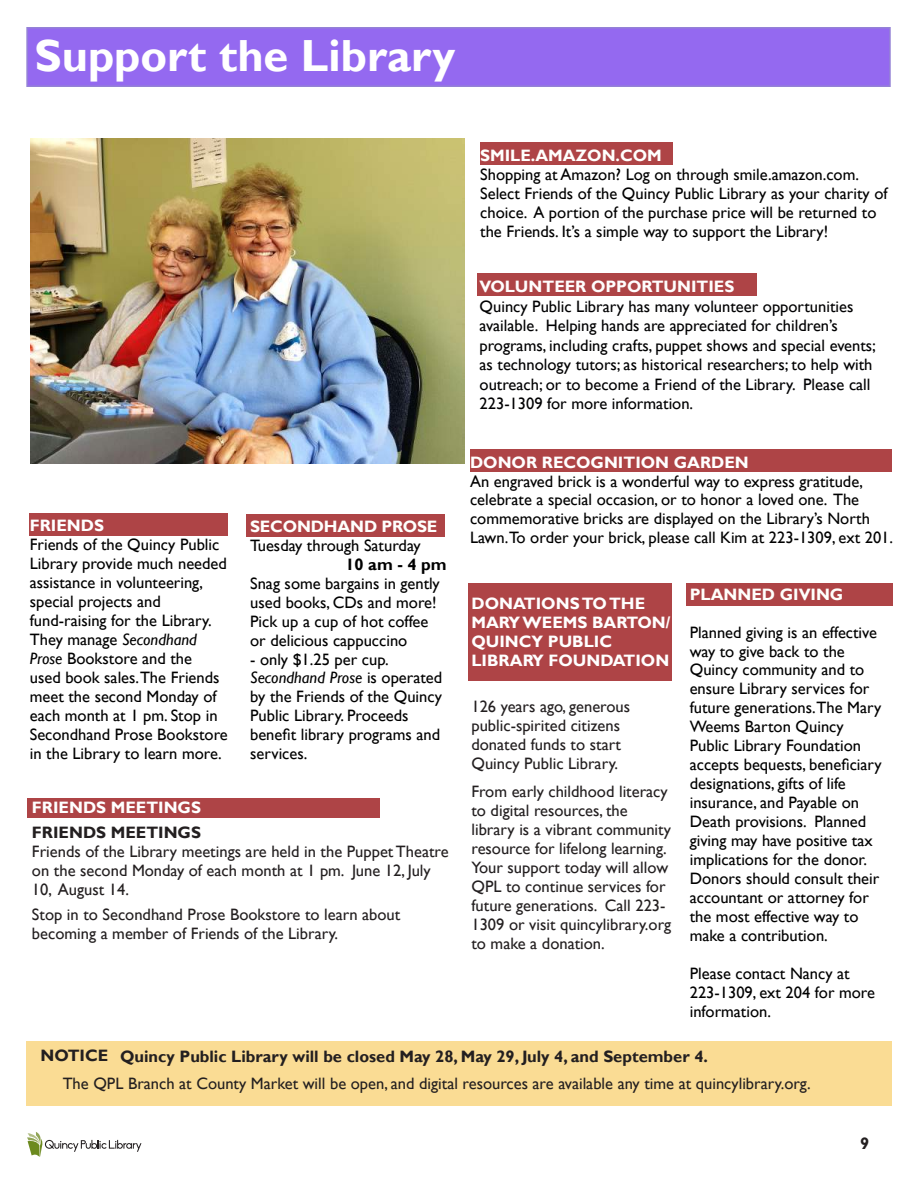
<style>
.page{position:relative;width:918px;height:1188px;background:#fff}
.page>*{position:absolute;margin:0;border:0;box-sizing:border-box;transform-origin:0 0}
.t1{font:700 45px "Gill Sans";color:#fff}
.t2{font:16.5px/19px "Gill Sans";color:#000}
.t3{font:16.5px/18.9px "Gill Sans";color:#231f20}
.t4{font:16.5px/19.5px "Gill Sans";color:#000002}
.t5{font:700 16.5px/19px "Gill Sans";color:#fff}
.t6{font:700 16.5px "Gill Sans";color:#231f20}
.t7{font:700 16.5px "Gill Sans";letter-spacing:-.01em;color:#fffffd}
.t8{font:700 16.5px "Gill Sans";color:#fffdfd}
.t9{font:700 16.5px "Gill Sans";color:#fffffc}
.t10{font:700 16.5px "Gill Sans";color:#000}
.s1{font-style:italic}
</style>
<div class="page">
<svg style="left:27px;top:1132px;width:114px;height:25px"></svg>
<div style="left:470px;top:449px;width:422px;height:23px;background:#ae4446"></div>
<div style="left:480px;top:143px;width:192px;height:22px;background:#ae4446"></div>
<div style="left:246px;top:514px;width:198px;height:23px;background:#ae4446"></div>
<div style="left:29px;top:513px;width:198px;height:23px;background:#ae4446"></div>
<div style="left:26px;top:27px;width:865px;height:60px;background:#9469f0;border:2px solid #9482d6"></div>
<div style="left:686px;top:583px;width:206px;height:23px;background:#ae4446"></div>
<div style="left:469px;top:583px;width:203px;height:98px;background:#ae4446"></div>
<div style="left:478px;top:274px;width:279px;height:22px;background:#ae4446"></div>
<div style="left:27px;top:799px;width:352px;height:19px;background:#ae4446"></div>
<img style="left:30px;top:139px;width:435px;height:325px">
<div style="left:26px;top:1041px;width:866px;height:64px;background:#fadc94"></div>
<h1 class="t1" style="left:35px;top:29px;width:422px">Support the Library</h1>
<p class="t5" style="left:30px;top:516px;width:76px">FRIENDS</p>
<p class="t2" style="left:30px;top:535px;width:199px">Friends of the Quincy Public<br>Library provide much needed assistance in volunteering, special projects and fund-raising for the Library.<br>They manage <span class="s1">Secondhand<br>Prose</span> Bookstore and the<br>used book sales.The Friends meet the second Monday of each month at 1 pm. Stop in<br>Secondhand Prose Bookstore in the Library to learn more.</p>
<p class="t7" style="left:250px;top:516px;width:189px">SECONDHAND PROSE</p>
<p class="t2" style="left:250px;top:536px;width:172px">Tuesday through Saturday</p>
<p class="t10" style="left:345px;top:554px;width:103px">10 am - 4 pm</p>
<p class="t2" style="left:250px;top:574px;width:191px">Snag some bargains in gently used books, CDs and more!<br>Pick up a cup of hot coffee or delicious cappuccino</p>
<p class="t2" style="left:250px;top:650px;width:194px">- only $1.25 per cup.<br><span class="s1">Secondhand Prose</span> is operated by the Friends of the Quincy<br>Public Library. Proceeds benefit library programs and services.</p>
<p class="t5" style="left:32px;top:798px;width:171px">FRIENDS MEETINGS</p>
<p class="t6" style="left:32px;top:823px;width:171px">FRIENDS MEETINGS</p>
<p class="t3" style="left:32px;top:842px;width:418px">Friends of the Library meetings are held in the Puppet Theatre on the second Monday of each month at 1 pm. June 12, July<br>10, August 14.</p>
<p class="t3" style="left:32px;top:905px;width:370px">Stop in to Secondhand Prose Bookstore to learn about becoming a member of Friends of the Library.</p>
<p class="t7" style="left:480px;top:146px;width:183px">SMILE.AMAZON.COM</p>
<p class="t2" style="left:480px;top:165px;width:409px">Shopping at Amazon? Log on through smile.amazon.com.<br>Select Friends of the Quincy Public Library as your charity of choice. A portion of the purchase price will be returned to the Friends. It’s a simple way to support the Library!</p>
<p class="t8" style="left:480px;top:277px;width:256px">VOLUNTEER OPPORTUNITIES</p>
<p class="t4" style="left:480px;top:297px;width:398px">Quincy Public Library has many volunteer opportunities available. Helping hands are appreciated for children’s programs, including crafts, puppet shows and special events; as technology tutors; as historical researchers; to help with outreach; or to become a Friend of the Library. Please call 223-1309 for more information.</p>
<p class="t5" style="left:470px;top:453px;width:280px">DONOR RECOGNITION GARDEN</p>
<p class="t2" style="left:470px;top:472px;width:425px">An engraved brick is a wonderful way to express gratitude, celebrate a special occasion, or to honor a loved one. The commemorative bricks are displayed on the Library’s North Lawn.To order your brick, please call Kim at 223-1309, ext 201.</p>
<p class="t5" style="left:471px;top:594px;width:200px">DONATIONS TO THE<br>MARY WEEMS BARTON/<br>QUINCY PUBLIC<br>LIBRARY FOUNDATION</p>
<p class="t3" style="left:471px;top:698px;width:160px">126 years ago, generous public-spirited citizens donated funds to start<br>Quincy Public Library.</p>
<p class="t3" style="left:471px;top:783px;width:201px">From early childhood literacy to digital resources, the library is a vibrant community resource for lifelong learning.<br>Your support today will allow<br>QPL to continue services for future generations. Call 223-<br>1309 or visit quincylibrary.org to make a donation.</p>
<p class="t9" style="left:690px;top:584px;width:155px">PLANNED GIVING</p>
<p class="t2" style="left:690px;top:623px;width:194px">Planned giving is an effective way to give back to the<br>Quincy community and to ensure Library services for future generations.The Mary<br>Weems Barton Quincy<br>Public Library Foundation accepts bequests, beneficiary designations, gifts of life insurance, and Payable on<br>Death provisions. Planned giving may have positive tax implications for the donor.<br>Donors should consult their accountant or attorney for the most effective way to make a contribution.</p>
<p class="t2" style="left:690px;top:964px;width:187px">Please contact Nancy at<br>223-1309, ext 204 for more information.</p>
<p class="t6" style="left:40px;top:1047px;width:669px">NOTICE Quincy Public Library will be closed May 28, May 29, July 4, and September 4.</p>
<p class="t3" style="left:63px;top:1075px;width:749px">The QPL Branch at County Market will be open, and digital resources are available any time at quincylibrary.org.</p>
<p class="t6" style="left:860px;top:1134px;width:11px">9</p>
</div>
